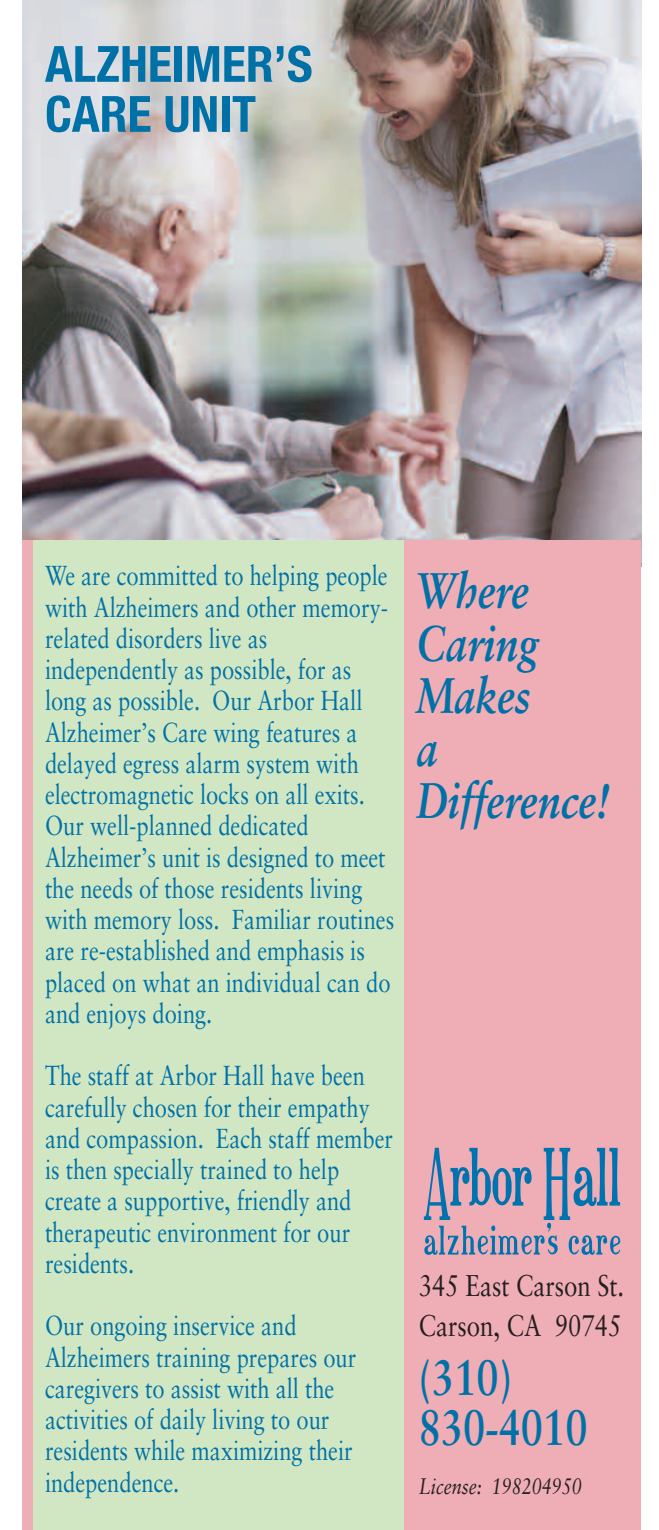
<style>
.page{position:relative;width:659px;height:1530px;background:#fff}
.page>*{position:absolute;margin:0;border:0;box-sizing:border-box;transform-origin:0 0}
.t1{font:italic 700 50px/52.5px "Sabon";color:#0071a7;scale:.8 1}
.t2{font:700 condensed 50px/50px "Helvetica Neue";color:#0071a7}
.t3{font:700 50px/50px "Sabon";color:#0071a7;scale:.8 1}
.t4{font:30px/40px "Sabon";color:#231f20;scale:.8 1}
.t5{font:27.5px/31.2px "Sabon";color:#0071a7;scale:.8 1}
.t6{font:italic 22.5px "Sabon";color:#231f20;scale:.8 1}
</style>
<div class="page">
<img style="left:22px;top:0;width:619px;height:540px">
<div style="left:22px;top:540px;width:619px;height:990px;background:#efadb6"></div>
<div style="left:34px;top:540px;width:370px;height:990px;background:#d1e7c3"></div>
<img style="left:22px;top:24px;width:368px;height:170px">
<svg style="left:424px;top:1148px;width:196px;height:107px"></svg>
<h1 class="t2" style="left:45px;top:38px;width:269px">ALZHEIMER’S<br>CARE UNIT</h1>
<p class="t5" style="left:45px;top:562px;width:438px">We are committed to helping people with Alzheimers and other memory&shy;related disorders live as independently as possible, for as long as possible. Our Arbor Hall<br>Alzheimer’s Care wing features a delayed egress alarm system with electromagnetic locks on all exits.<br>Our well-planned dedicated<br>Alzheimer’s unit is designed to meet the needs of those residents living with memory loss. Familiar routines are re-established and emphasis is placed on what an individual can do and enjoys doing.</p>
<p class="t5" style="left:45px;top:1062px;width:436px">The staff at Arbor Hall have been carefully chosen for their empathy and compassion. Each staff member is then specially trained to help create a supportive, friendly and therapeutic environment for our residents.</p>
<p class="t5" style="left:45px;top:1312px;width:391px">Our ongoing inservice and<br>Alzheimers training prepares our caregivers to assist with all the activities of daily living to our residents while maximizing their independence.</p>
<h1 class="t1" style="left:416px;top:569px;width:243px">Where<br>Caring<br>Makes<br>a<br>Difference!</h1>
<p class="t4" style="left:419px;top:1267px;width:258px">345 East Carson St.<br>Carson, CA 90745</p>
<h1 class="t3" style="left:419px;top:1357px;width:212px">(310)<br>830-4010</h1>
<p class="t6" style="left:419px;top:1477px;width:205px">License: 198204950</p>
</div>
